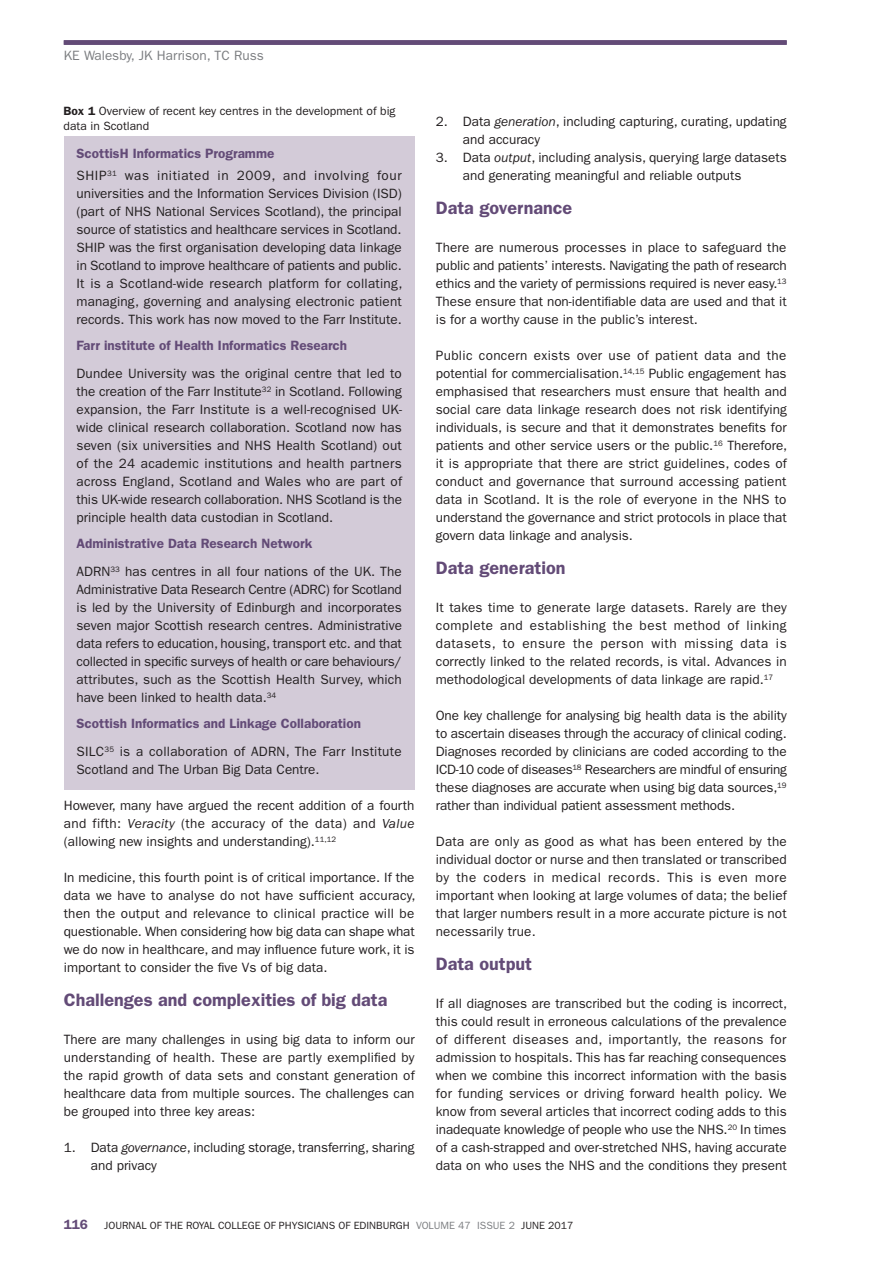
<style>
.page{position:relative;width:893px;height:1263px;background:#fff}
.page>*{position:absolute;margin:0;border:0;box-sizing:border-box;transform-origin:0 0}
.t1{font:600 18px "ITC Franklin Gothic Std";color:#634b77}
.t2{font:13.5px/18px "ITC Franklin Gothic Std";color:#231f20;text-align:justify}
.t3{font:13.5px/28.2px "ITC Franklin Gothic Std";letter-spacing:.02em;color:#231f20}
.t4{font:13.5px/22.2px "ITC Franklin Gothic Std";letter-spacing:.045em;color:#231f20}
.t5{font:600 13.5px "ITC Franklin Gothic Std";color:#634b77}
.t6{font:13.5px "ITC Franklin Gothic Std";color:#7c7e81}
.t7{font:12px/15px "ITC Franklin Gothic Std";color:#231f20}
.t8{font:10.5px "ITC Franklin Gothic Std";color:#231f20}
.s1{font-weight:600}
.s2{font-weight:600;color:#634b77}
.s3{font-style:italic}
.s4{font-weight:600;font-size:13.5px;color:#634b77}
.s5{color:#7c7e81}
</style>
<div class="page">
<div style="left:64px;top:136px;width:351px;height:654px;background:#d3cbd8"></div>
<div style="left:64px;top:40px;width:723px;height:5px;background:#634b77"></div>
<p class="t6" style="left:64px;top:48px;width:202px">KE Walesby, JK Harrison, TC Russ</p>
<p class="t7" style="left:64px;top:103px;width:334px"><span class="s1">Box 1</span> overview of recent key centres in the development of big data in scotland</p>
<p class="t4" style="left:77px;top:142px;width:327px"><span class="s2">ScottisH Informatics Programme<br></span>shiP<sup>31</sup> was initiated in 2009, and involving four</p>
<p class="t2" style="left:77px;top:185px;width:327px">universities and the information services division (isd) (part of nhs national services scotland), the principal source of statistics and healthcare services in scotland. shiP was the first organisation developing data linkage in scotland to improve healthcare of patients and public. it is a scotland-wide research platform for collating, managing, governing and analysing electronic patient records. this work has now moved to the farr institute.</p>
<p class="t5" style="left:77px;top:337px;width:272px">Farr institute of Health Informatics Research</p>
<p class="t2" style="left:77px;top:364px;width:327px">dundee university was the original centre that led to the creation of the farr institute<sup>32</sup> in scotland. following expansion, the farr institute is a well-recognised uK&shy;wide clinical research collaboration. scotland now has seven (six universities and nhs health scotland) out of the 24 academic institutions and health partners across england, scotland and Wales who are part of this uK-wide research collaboration. nhs scotland is the principle health data custodian in scotland.</p>
<p class="t2" style="left:77px;top:529px;width:327px;line-height:28.2px"><span class="s2">Administrative Data Research Network<br></span>adrn<sup>33</sup> has centres in all four nations of the uK. the</p>
<p class="t2" style="left:77px;top:581px;width:327px">administrative data research Centre (adrC) for scotland is led by the university of edinburgh and incorporates seven major scottish research centres. administrative data refers to education, housing, transport etc. and that collected in specific surveys of health or care behaviours/ attributes, such as the scottish health survey, which have been linked to health data.<sup>34</sup></p>
<p class="t3" style="left:77px;top:709px;width:327px"><span class="s2">Scottish Informatics and Linkage Collaboration </span>silC<sup>35</sup> is a collaboration of adrn, the farr institute</p>
<p class="t2" style="left:77px;top:761px;width:245px">scotland and the urban big data Centre.</p>
<p class="t2" style="left:64px;top:797px;width:352px">however, many have argued the recent addition of a fourth and fifth: <span class="s3">Veracity</span> (the accuracy of the data) and <span class="s3">Value </span>(allowing new insights and understanding).<sup>11,12</sup></p>
<p class="t2" style="left:64px;top:869px;width:353px">in medicine, this fourth point is of critical importance. if the data we have to analyse do not have sufficient accuracy, then the output and relevance to clinical practice will be questionable. When considering how big data can shape what we do now in healthcare, and may influence future work, it is important to consider the five vs of big data.</p>
<h1 class="t1" style="left:64px;top:989px;width:325px">Challenges and complexities of big data</h1>
<p class="t2" style="left:64px;top:1031px;width:353px">there are many challenges in using big data to inform our understanding of health. these are partly exemplified by the rapid growth of data sets and constant generation of healthcare data from multiple sources. the challenges can be grouped into three key areas:</p>
<p class="t2" style="left:91px;top:1139px;width:325px;text-indent:-27px">1. data <span class="s3">governance</span>, including storage, transferring, sharing and privacy</p>
<p class="t2" style="left:463px;top:113px;width:325px;text-indent:-27px">2. data <span class="s3">generation</span>, including capturing, curating, updating and accuracy</p>
<p class="t2" style="left:463px;top:148px;width:325px;text-indent:-27px">3. data <span class="s3">output</span>, including analysis, querying large datasets and generating meaningful and reliable outputs</p>
<h1 class="t1" style="left:436px;top:197px;width:138px">Data governance</h1>
<p class="t2" style="left:436px;top:239px;width:352px">there are numerous processes in place to safeguard the public and patients’ interests. navigating the path of research ethics and the variety of permissions required is never easy.<sup>13 </sup>these ensure that non-identifiable data are used and that it is for a worthy cause in the public’s interest.</p>
<p class="t2" style="left:436px;top:347px;width:353px">Public concern exists over use of patient data and the potential for commercialisation.<sup>14,15</sup> Public engagement has emphasised that researchers must ensure that health and social care data linkage research does not risk identifying individuals, is secure and that it demonstrates benefits for patients and other service users or the public.<sup>16</sup> therefore, it is appropriate that there are strict guidelines, codes of conduct and governance that surround accessing patient data in scotland. it is the role of everyone in the nhs to understand the governance and strict protocols in place that govern data linkage and analysis.</p>
<h1 class="t1" style="left:436px;top:557px;width:131px">Data generation</h1>
<p class="t2" style="left:436px;top:599px;width:352px">it takes time to generate large datasets. rarely are they complete and establishing the best method of linking datasets, to ensure the person with missing data is correctly linked to the related records, is vital. advances in methodological developments of data linkage are rapid.<sup>17</sup></p>
<p class="t2" style="left:436px;top:707px;width:352px">one key challenge for analysing big health data is the ability to ascertain diseases through the accuracy of clinical coding. diagnoses recorded by clinicians are coded according to the iCd-10 code of diseases<sup>18</sup> researchers are mindful of ensuring these diagnoses are accurate when using big data sources,<sup>19 </sup>rather than individual patient assessment methods.</p>
<p class="t2" style="left:436px;top:833px;width:353px">data are only as good as what has been entered by the individual doctor or nurse and then translated or transcribed by the coders in medical records. this is even more important when looking at large volumes of data; the belief that larger numbers result in a more accurate picture is not necessarily true.</p>
<h1 class="t1" style="left:436px;top:953px;width:98px">Data output</h1>
<p class="t2" style="left:436px;top:995px;width:353px">if all diagnoses are transcribed but the coding is incorrect, this could result in erroneous calculations of the prevalence of different diseases and, importantly, the reasons for admission to hospitals. this has far reaching consequences when we combine this incorrect information with the basis for funding services or driving forward health policy. We know from several articles that incorrect coding adds to this inadequate knowledge of people who use the nhs.<sup>20</sup> in times of a cash-strapped and over-stretched nhs, having accurate data on who uses the nhs and the conditions they present</p>
<p class="t8" style="left:64px;top:1219px;width:511px"><span class="s4">116</span> Journal of the Royal College of Physicians of Edinburgh <span class="s5">volume 47 issue 2</span> June 2017</p>
</div>
